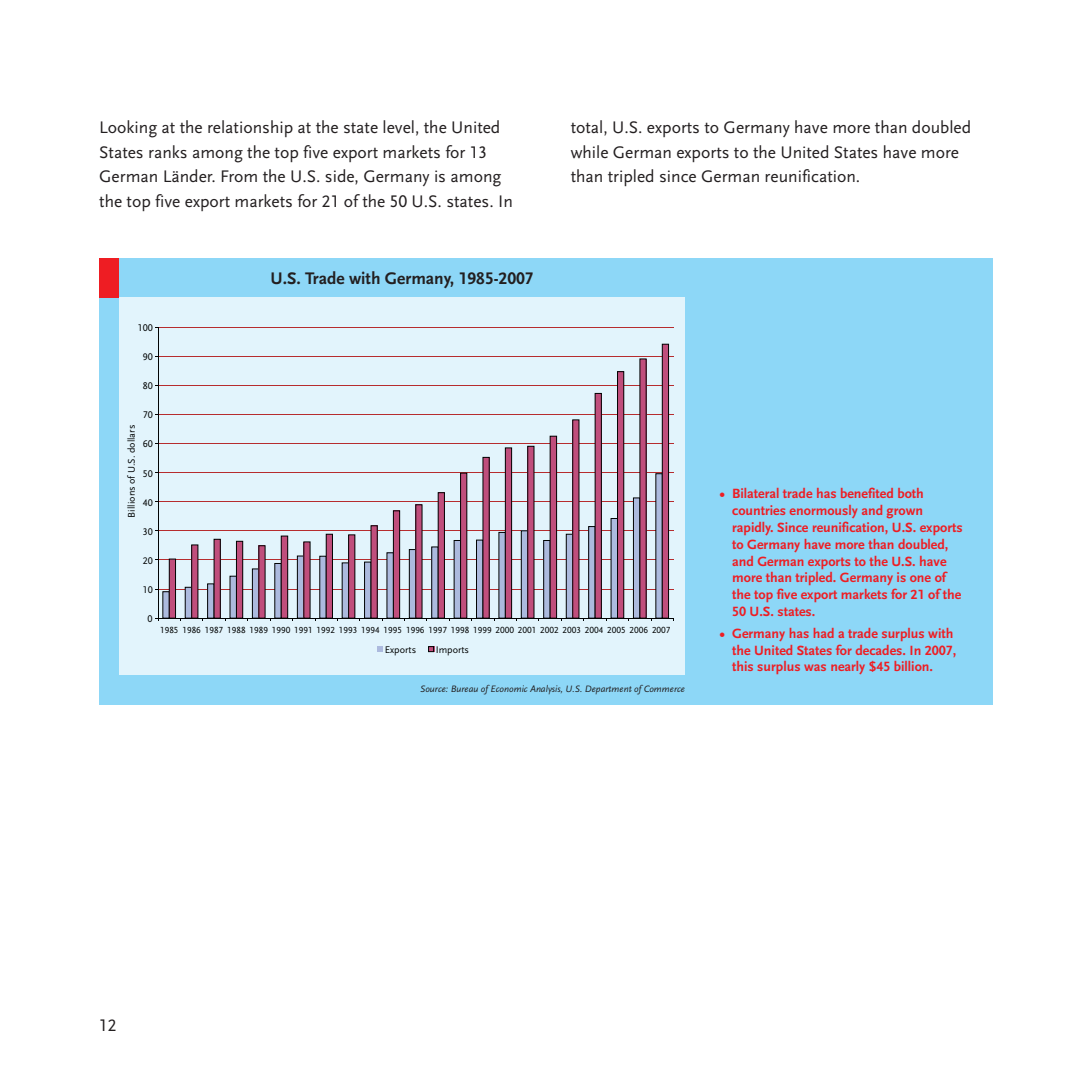
<style>
.page{position:relative;width:1092px;height:1092px;background:#fff}
.page>*{position:absolute;margin:0;border:0;box-sizing:border-box;transform-origin:0 0}
.t1{font:17.5px/24.5px "Scala Sans LF";color:#231f20}
.t2{font:700 17.5px "Scala Sans LF";color:#231f20}
.t3{font:700 14px/16.8px "Scala Sans LF";color:#ee1d23}
.t4{font:10.15px "Scala Sans LF";color:#020404}
.t5{font:italic 9.62px "Scala Sans LF";color:#231f20}
.t6{font:9.28px "Scala Sans LF";color:#020404}
</style>
<div class="page">
<div style="left:99px;top:258px;width:893px;height:446px;background:#8dd7f7"></div>
<div style="left:119px;top:298px;width:566px;height:377px;background:#e2f4fc"></div>
<div style="left:163px;top:591px;width:6px;height:27px;background:#acbade"></div>
<div style="left:185px;top:587px;width:7px;height:31px;background:#acbade"></div>
<div style="left:185px;top:587px;width:7px;height:31px;border:1px solid #020404"></div>
<div style="left:207px;top:583px;width:7px;height:35px;background:#acbade"></div>
<div style="left:207px;top:583px;width:7px;height:35px;border:1px solid #020404"></div>
<div style="left:230px;top:576px;width:6px;height:42px;background:#acbade"></div>
<div style="left:252px;top:568px;width:7px;height:50px;background:#acbade"></div>
<div style="left:252px;top:568px;width:7px;height:50px;border:1px solid #020404"></div>
<div style="left:275px;top:563px;width:6px;height:55px;background:#acbade"></div>
<div style="left:297px;top:556px;width:7px;height:62px;background:#acbade"></div>
<div style="left:297px;top:555px;width:7px;height:63px;border:1px solid #020404"></div>
<svg style="left:319px;top:556px;width:7px;height:62px"></svg>
<div style="left:342px;top:562px;width:7px;height:56px;background:#acbade"></div>
<div style="left:364px;top:562px;width:7px;height:56px;background:#acbade"></div>
<div style="left:364px;top:561px;width:7px;height:57px;border:1px solid #020404"></div>
<div style="left:387px;top:552px;width:6px;height:66px;background:#acbade"></div>
<div style="left:409px;top:549px;width:7px;height:69px;background:#acbade"></div>
<div style="left:409px;top:549px;width:7px;height:69px;border:1px solid #020404"></div>
<div style="left:431px;top:547px;width:7px;height:71px;background:#acbade"></div>
<div style="left:431px;top:546px;width:7px;height:72px;border:1px solid #020404"></div>
<div style="left:454px;top:540px;width:6px;height:78px;background:#acbade"></div>
<div style="left:476px;top:540px;width:7px;height:78px;background:#acbade"></div>
<div style="left:476px;top:539px;width:7px;height:79px;border:1px solid #020404"></div>
<svg style="left:498px;top:532px;width:7px;height:86px"></svg>
<div style="left:521px;top:530px;width:7px;height:88px;background:#acbade"></div>
<div style="left:521px;top:530px;width:7px;height:88px;border:1px solid #020404"></div>
<div style="left:543px;top:540px;width:7px;height:78px;background:#acbade"></div>
<div style="left:543px;top:540px;width:7px;height:78px;border:1px solid #020404"></div>
<div style="left:566px;top:534px;width:6px;height:84px;background:#acbade"></div>
<div style="left:566px;top:534px;width:7px;height:84px;border:1px solid #020404"></div>
<div style="left:588px;top:526px;width:7px;height:92px;background:#acbade"></div>
<div style="left:588px;top:526px;width:7px;height:92px;border:1px solid #020404"></div>
<div style="left:611px;top:518px;width:6px;height:100px;background:#acbade"></div>
<div style="left:633px;top:498px;width:7px;height:120px;background:#acbade"></div>
<div style="left:633px;top:497px;width:7px;height:121px;border:1px solid #020404"></div>
<svg style="left:655px;top:473px;width:7px;height:145px"></svg>
<div style="left:169px;top:559px;width:7px;height:59px;background:#c04e7c"></div>
<div style="left:169px;top:558px;width:7px;height:60px;border:1px solid #020404"></div>
<div style="left:191px;top:545px;width:7px;height:73px;background:#c04e7c"></div>
<div style="left:191px;top:544px;width:7px;height:74px;border:1px solid #020404"></div>
<div style="left:214px;top:539px;width:6px;height:79px;background:#c04e7c"></div>
<div style="left:236px;top:541px;width:7px;height:77px;background:#c04e7c"></div>
<div style="left:236px;top:541px;width:7px;height:77px;border:1px solid #020404"></div>
<div style="left:259px;top:545px;width:6px;height:73px;background:#c04e7c"></div>
<div style="left:281px;top:536px;width:7px;height:82px;background:#c04e7c"></div>
<div style="left:281px;top:535px;width:7px;height:83px;border:1px solid #020404"></div>
<div style="left:304px;top:541px;width:6px;height:77px;background:#c04e7c"></div>
<div style="left:326px;top:534px;width:6px;height:84px;background:#c04e7c"></div>
<div style="left:326px;top:534px;width:7px;height:84px;border:1px solid #020404"></div>
<div style="left:348px;top:534px;width:7px;height:84px;background:#c04e7c"></div>
<div style="left:348px;top:534px;width:7px;height:84px;border:1px solid #020404"></div>
<div style="left:371px;top:525px;width:6px;height:93px;background:#c04e7c"></div>
<div style="left:370px;top:525px;width:7px;height:93px;border:1px solid #020404"></div>
<div style="left:393px;top:510px;width:7px;height:108px;background:#c04e7c"></div>
<div style="left:393px;top:510px;width:7px;height:108px;border:1px solid #020404"></div>
<div style="left:415px;top:504px;width:7px;height:114px;background:#c04e7c"></div>
<div style="left:415px;top:504px;width:7px;height:114px;border:1px solid #020404"></div>
<div style="left:438px;top:492px;width:6px;height:126px;background:#c04e7c"></div>
<div style="left:438px;top:492px;width:6px;height:126px;border:1px solid #020404"></div>
<div style="left:460px;top:473px;width:7px;height:145px;background:#c04e7c"></div>
<div style="left:460px;top:473px;width:7px;height:145px;border:1px solid #020404"></div>
<div style="left:483px;top:457px;width:6px;height:161px;background:#c04e7c"></div>
<div style="left:505px;top:448px;width:6px;height:170px;background:#c04e7c"></div>
<div style="left:505px;top:447px;width:7px;height:171px;border:1px solid #020404"></div>
<div style="left:527px;top:446px;width:7px;height:172px;background:#c04e7c"></div>
<div style="left:527px;top:446px;width:7px;height:172px;border:1px solid #020404"></div>
<div style="left:550px;top:436px;width:6px;height:182px;background:#c04e7c"></div>
<div style="left:550px;top:436px;width:7px;height:182px;border:1px solid #020404"></div>
<div style="left:572px;top:420px;width:7px;height:198px;background:#c04e7c"></div>
<div style="left:572px;top:419px;width:7px;height:199px;border:1px solid #020404"></div>
<div style="left:595px;top:393px;width:6px;height:225px;background:#c04e7c"></div>
<div style="left:617px;top:371px;width:6px;height:247px;background:#c04e7c"></div>
<div style="left:617px;top:371px;width:7px;height:247px;border:1px solid #020404"></div>
<svg style="left:639px;top:359px;width:7px;height:259px;background:#984467"></svg>
<div style="left:662px;top:344px;width:6px;height:274px;background:#c04e7c"></div>
<div style="left:662px;top:344px;width:6px;height:274px;border:1px solid #020404"></div>
<svg style="left:377px;top:646px;width:6px;height:5px"></svg>
<svg style="left:428px;top:646px;width:6px;height:6px"></svg>
<div style="left:99px;top:258px;width:20px;height:40px;background:#ee1d23"></div>
<p class="t1" style="left:99px;top:117px;width:415px">Looking at the relationship at the state level, the United States ranks among the top five export markets for 13<br>German Länder. From the U.S. side, Germany is among the top five export markets for 21 of the 50 U.S. states. In</p>
<p class="t1" style="left:570px;top:117px;width:402px">total, U.S. exports to Germany have more than doubled while German exports to the United States have more than tripled since German reunification.</p>
<p class="t2" style="left:270px;top:272px;width:264px">U.S. Trade with Germany, 1985-2007</p>
<p class="t4" style="left:138px;top:324px;width:17px">100</p>
<p class="t4" style="left:143px;top:353px;width:12px">90</p>
<p class="t4" style="left:143px;top:382px;width:12px">80</p>
<p class="t4" style="left:128px;top:517px;width:94px;rotate:-90deg">Billions of U.S. dollars</p>
<p class="t4" style="left:143px;top:411px;width:12px">70</p>
<p class="t4" style="left:143px;top:441px;width:12px">60</p>
<p class="t4" style="left:143px;top:470px;width:12px">50</p>
<p class="t4" style="left:143px;top:499px;width:12px">40</p>
<p class="t4" style="left:143px;top:528px;width:12px">30</p>
<p class="t4" style="left:143px;top:557px;width:12px">20</p>
<p class="t4" style="left:143px;top:586px;width:12px">10</p>
<p class="t4" style="left:147px;top:615px;width:7px">0</p>
<p class="t6" style="left:160px;top:626px;width:512px">1985 1986 1987 1988 1989 1990 1991 1992 1993 1994 1995 1996 1997 1998 1999 2000 2001 2002 2003 2004 2005 2006 2007</p>
<p class="t4" style="left:385px;top:646px;width:33px">Exports</p>
<p class="t4" style="left:435px;top:646px;width:35px">Imports</p>
<p class="t5" style="left:420px;top:686px;width:266px">Source: Bureau of Economic Analysis, U.S. Department of Commerce</p>
<p class="t3" style="left:732px;top:487px;width:232px;text-indent:-12px">• Bilateral trade has benefited both countries enormously and grown rapidly. Since reunification, U.S. exports to Germany have more than doubled, and German exports to the U.S. have more than tripled. Germany is one of the top five export markets for 21 of the 50 U.S. states.</p>
<p class="t3" style="left:732px;top:626px;width:226px;text-indent:-12px">• Germany has had a trade surplus with the United States for decades. In 2007, this surplus was nearly $45 billion.</p>
<p class="t1" style="left:99px;top:1014px;width:19px">12</p>
</div>
